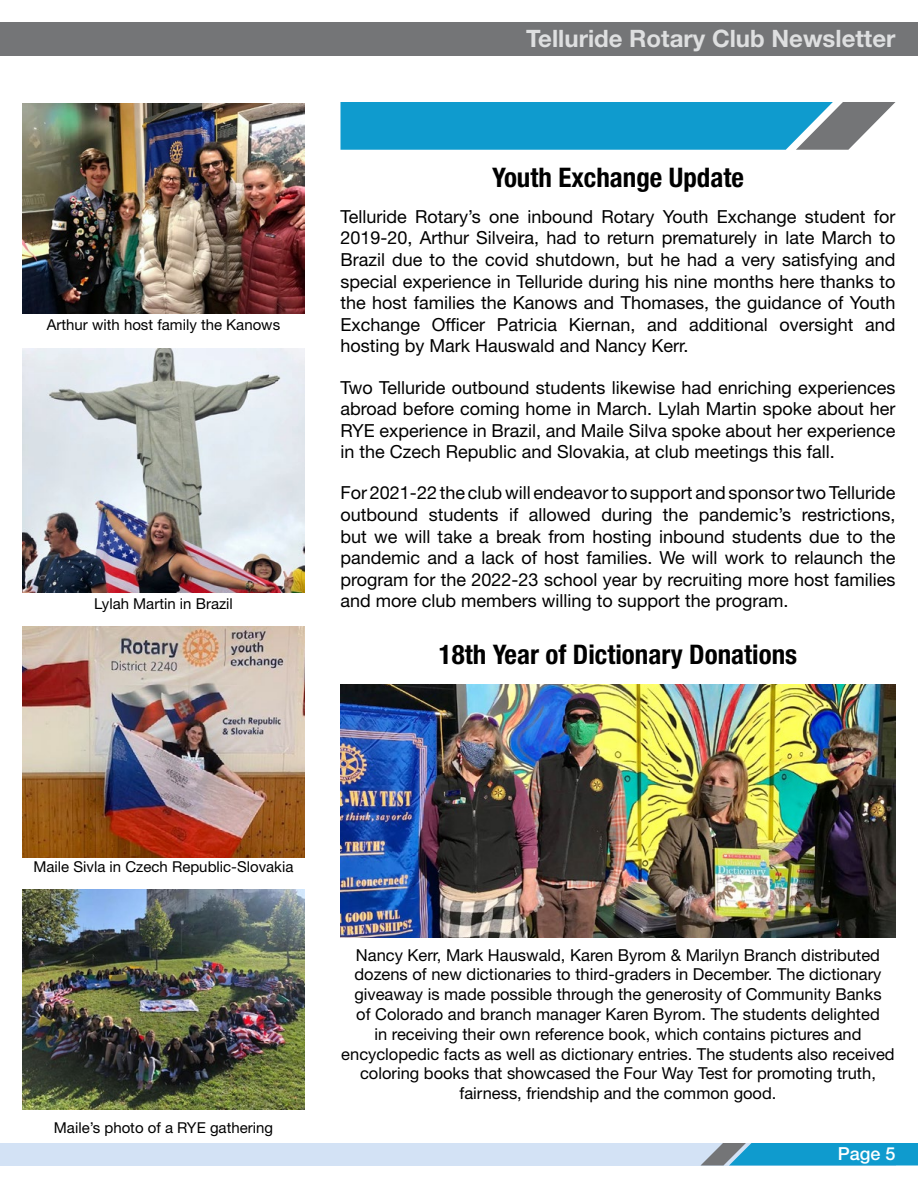
<style>
.page{position:relative;width:918px;height:1188px;background:#fff}
.page>*{position:absolute;margin:0;border:0;box-sizing:border-box;transform-origin:0 0}
.t1{font:700 condensed 27px "Helvetica Neue LT Std";color:#000}
.t2{font:700 24px "Helvetica Neue LT Std";color:#dedfe0}
.t3{font:18px/21.6px "Helvetica Neue LT Std";color:#000;text-align:justify}
.t4{font:500 18px "Helvetica Neue LT Std";color:#fff}
.t5{font:16.5px/19.8px "Helvetica Neue LT Std";color:#000;text-align:center}
.t6{font:15px "Helvetica Neue LT Std";color:#000}
</style>
<div class="page">
<div style="left:0;top:1143px;width:896px;height:23px;background:#d3e2f5"></div>
<svg style="left:700px;top:1143px;width:218px;height:23px;background:#2c9ec8"></svg>
<div style="left:0;top:22px;width:918px;height:34px;background:#747577"></div>
<img style="left:22px;top:890px;width:282px;height:220px">
<img style="left:22px;top:348px;width:282px;height:244px">
<img style="left:22px;top:627px;width:282px;height:231px">
<img style="left:22px;top:103px;width:282px;height:210px">
<svg style="left:340px;top:102px;width:556px;height:48px;background:#289ec9"></svg>
<img style="left:340px;top:684px;width:556px;height:254px">
<p class="t6" style="left:47px;top:316px;width:235px">Arthur with host family the Kanows</p>
<p class="t6" style="left:94px;top:595px;width:140px">Lylah Martin in Brazil</p>
<h2 class="t2" style="left:526px;top:24px;width:371px">Telluride Rotary Club Newsletter</h2>
<h1 class="t1" style="left:492px;top:161px;width:253px">Youth Exchange Update</h1>
<p class="t3" style="left:340px;top:205px;width:557px">Telluride Rotary’s one inbound Rotary Youth Exchange student for 2019-20, Arthur Silveira, had to return prematurely in late March to Brazil due to the covid shutdown, but he had a very satisfying and special experience in Telluride during his nine months here thanks to the host families the Kanows and Thomases, the guidance of Youth Exchange Officer Patricia Kiernan, and additional oversight and hosting by Mark Hauswald and Nancy Kerr.</p>
<p class="t3" style="left:340px;top:376px;width:557px">Two Telluride outbound students likewise had enriching experiences abroad before coming home in March. Lylah Martin spoke about her RYE experience in Brazil, and Maile Silva spoke about her experience in the Czech Republic and Slovakia, at club meetings this fall.</p>
<p class="t3" style="left:340px;top:482px;width:557px">For 2021-22 the club will endeavor to support and sponsor two Telluride outbound students if allowed during the pandemic’s restrictions, but we will take a break from hosting inbound students due to the pandemic and a lack of host families. We will work to relaunch the program for the 2022-23 school year by recruiting more host families and more club members willing to support the program.</p>
<h1 class="t1" style="left:439px;top:638px;width:360px">18th Year of Dictionary Donations</h1>
<p class="t6" style="left:34px;top:857px;width:261px">Maile Sivla in Czech Republic-Slovakia</p>
<p class="t6" style="left:54px;top:1118px;width:221px">Maile’s photo of a RYE gathering</p>
<p class="t5" style="left:341px;top:945px;width:555px">Nancy Kerr, Mark Hauswald, Karen Byrom &amp; Marilyn Branch distributed dozens of new dictionaries to third-graders in December. The dictionary giveaway is made possible through the generosity of Community Banks<br>of Colorado and branch manager Karen Byrom. The students delighted<br>in receiving their own reference book, which contains pictures and encyclopedic facts as well as dictionary entries. The students also received coloring books that showcased the Four Way Test for promoting truth, fairness, friendship and the common good.</p>
<p class="t4" style="left:838px;top:1143px;width:59px">Page 5</p>
</div>
